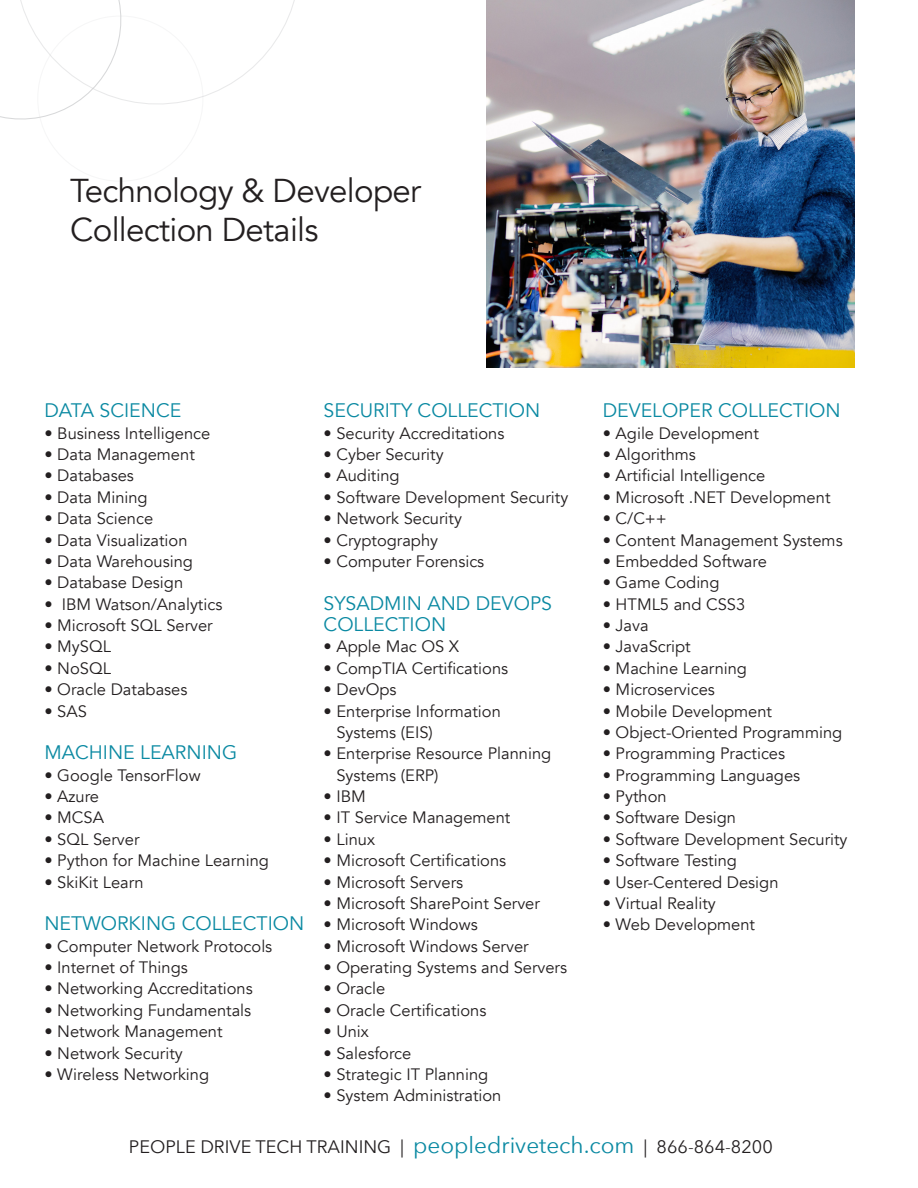
<style>
.page{position:relative;width:918px;height:1188px;background:#fff}
.page>*{position:absolute;margin:0;border:0;box-sizing:border-box;transform-origin:0 0}
.t1{font:33px/39px "Avenir";letter-spacing:-.02em;color:#231f20}
.t2{font:19.5px/21.3px "Avenir";color:#0a89a2}
.t3{font:18px "Avenir Next";color:#231f20}
.t4{font:16.5px/21.3px "Avenir";color:#231f20}
.s1{font-size:22.5px;color:#0a89a2}
</style>
<div class="page">
<img style="left:486px;top:0;width:369px;height:367px">
<svg style="left:0;top:0;width:295px;height:120px"></svg>
<p class="t1" style="left:70px;top:172px;width:353px">Technology &amp; Developer<br>Collection Details</p>
<p class="t2" style="left:44px;top:400px;width:138px">DATA SCIENCE</p>
<p class="t4" style="left:44px;top:423px;width:168px">• Business Intelligence</p>
<p class="t4" style="left:44px;top:444px;width:152px">• Data Management</p>
<p class="t4" style="left:44px;top:465px;width:91px">• Databases</p>
<p class="t4" style="left:44px;top:487px;width:105px">• Data Mining</p>
<p class="t4" style="left:44px;top:508px;width:110px">• Data Science</p>
<p class="t4" style="left:44px;top:530px;width:145px">• Data Visualization</p>
<p class="t4" style="left:44px;top:551px;width:150px">• Data Warehousing</p>
<p class="t4" style="left:44px;top:572px;width:140px">• Database Design</p>
<p class="t4" style="left:44px;top:594px;width:179px">• IBM Watson/Analytics</p>
<p class="t4" style="left:44px;top:615px;width:170px">• Microsoft SQL Server</p>
<p class="t4" style="left:44px;top:636px;width:68px">• MySQL</p>
<p class="t4" style="left:44px;top:658px;width:68px">• NoSQL</p>
<p class="t4" style="left:44px;top:679px;width:145px">• Oracle Databases</p>
<p class="t4" style="left:44px;top:701px;width:44px">• SAS</p>
<p class="t2" style="left:44px;top:742px;width:194px">MACHINE LEARNING</p>
<p class="t4" style="left:44px;top:765px;width:158px">• Google TensorFlow</p>
<p class="t4" style="left:44px;top:786px;width:56px">• Azure</p>
<p class="t4" style="left:44px;top:807px;width:61px">• MCSA</p>
<p class="t4" style="left:44px;top:829px;width:97px">• SQL Server</p>
<p class="t4" style="left:44px;top:850px;width:226px">• Python for Machine Learning</p>
<p class="t4" style="left:44px;top:872px;width:101px">• SkiKit Learn</p>
<p class="t2" style="left:44px;top:913px;width:261px">NETWORKING COLLECTION</p>
<p class="t4" style="left:44px;top:936px;width:229px">• Computer Network Protocols</p>
<p class="t4" style="left:44px;top:957px;width:145px">• Internet of Things</p>
<p class="t4" style="left:44px;top:978px;width:210px">• Networking Accreditations</p>
<p class="t4" style="left:44px;top:1000px;width:208px">• Networking Fundamentals</p>
<p class="t4" style="left:44px;top:1021px;width:180px">• Network Management</p>
<p class="t4" style="left:44px;top:1043px;width:140px">• Network Security</p>
<p class="t4" style="left:44px;top:1064px;width:166px">• Wireless Networking</p>
<p class="t2" style="left:324px;top:400px;width:218px">SECURITY COLLECTION</p>
<p class="t4" style="left:324px;top:423px;width:182px">• Security Accreditations</p>
<p class="t4" style="left:324px;top:444px;width:122px">• Cyber Security</p>
<p class="t4" style="left:324px;top:465px;width:78px">• Auditing</p>
<p class="t4" style="left:324px;top:487px;width:246px">• Software Development Security</p>
<p class="t4" style="left:324px;top:508px;width:140px">• Network Security</p>
<p class="t4" style="left:324px;top:530px;width:116px">• Cryptography</p>
<p class="t4" style="left:324px;top:551px;width:162px">• Computer Forensics</p>
<p class="t2" style="left:324px;top:593px;width:230px">SYSADMIN AND DEVOPS<br>COLLECTION</p>
<p class="t4" style="left:324px;top:636px;width:137px">• Apple Mac OS X</p>
<p class="t4" style="left:324px;top:658px;width:186px">• CompTIA Certifications</p>
<p class="t4" style="left:324px;top:679px;width:75px">• DevOps</p>
<p class="t4" style="left:336px;top:701px;width:166px;text-indent:-13px">• Enterprise Information<br>Systems (EIS)</p>
<p class="t4" style="left:336px;top:743px;width:216px;text-indent:-13px">• Enterprise Resource Planning<br>Systems (ERP)</p>
<p class="t4" style="left:324px;top:786px;width:44px">• IBM</p>
<p class="t4" style="left:324px;top:807px;width:188px">• IT Service Management</p>
<p class="t4" style="left:324px;top:829px;width:53px">• Linux</p>
<p class="t4" style="left:324px;top:850px;width:184px">• Microsoft Certifications</p>
<p class="t4" style="left:324px;top:872px;width:141px">• Microsoft Servers</p>
<p class="t4" style="left:324px;top:893px;width:218px">• Microsoft SharePoint Server</p>
<p class="t4" style="left:324px;top:914px;width:156px">• Microsoft Windows</p>
<p class="t4" style="left:324px;top:936px;width:207px">• Microsoft Windows Server</p>
<p class="t4" style="left:324px;top:957px;width:245px">• Operating Systems and Servers</p>
<p class="t4" style="left:324px;top:978px;width:63px">• Oracle</p>
<p class="t4" style="left:324px;top:1000px;width:164px">• Oracle Certifications</p>
<p class="t4" style="left:324px;top:1021px;width:47px">• Unix</p>
<p class="t4" style="left:324px;top:1043px;width:89px">• Salesforce</p>
<p class="t4" style="left:324px;top:1064px;width:166px">• Strategic IT Planning</p>
<p class="t4" style="left:324px;top:1085px;width:179px">• System Administration</p>
<p class="t2" style="left:603px;top:400px;width:239px">DEVELOPER COLLECTION</p>
<p class="t4" style="left:603px;top:423px;width:158px">• Agile Development</p>
<p class="t4" style="left:603px;top:444px;width:95px">• Algorithms</p>
<p class="t4" style="left:603px;top:465px;width:164px">• Artificial Intelligence</p>
<p class="t4" style="left:603px;top:487px;width:229px">• Microsoft .NET Development</p>
<p class="t4" style="left:603px;top:508px;width:66px">• C/C++</p>
<p class="t4" style="left:603px;top:530px;width:241px">• Content Management Systems</p>
<p class="t4" style="left:603px;top:551px;width:166px">• Embedded Software</p>
<p class="t4" style="left:603px;top:572px;width:118px">• Game Coding</p>
<p class="t4" style="left:603px;top:594px;width:144px">• HTML5 and CSS3</p>
<p class="t4" style="left:603px;top:615px;width:47px">• Java</p>
<p class="t4" style="left:603px;top:636px;width:89px">• JavaScript</p>
<p class="t4" style="left:603px;top:658px;width:146px">• Machine Learning</p>
<p class="t4" style="left:603px;top:679px;width:114px">• Microservices</p>
<p class="t4" style="left:603px;top:701px;width:171px">• Mobile Development</p>
<p class="t4" style="left:603px;top:722px;width:241px">• Object-Oriented Programming</p>
<p class="t4" style="left:603px;top:743px;width:184px">• Programming Practices</p>
<p class="t4" style="left:603px;top:765px;width:199px">• Programming Languages</p>
<p class="t4" style="left:603px;top:786px;width:65px">• Python</p>
<p class="t4" style="left:603px;top:807px;width:135px">• Software Design</p>
<p class="t4" style="left:603px;top:829px;width:246px">• Software Development Security</p>
<p class="t4" style="left:603px;top:850px;width:136px">• Software Testing</p>
<p class="t4" style="left:603px;top:872px;width:177px">• User-Centered Design</p>
<p class="t4" style="left:603px;top:893px;width:115px">• Virtual Reality</p>
<p class="t4" style="left:603px;top:914px;width:154px">• Web Development</p>
<p class="t3" style="left:129px;top:1132px;width:645px">PEOPLE DRIVE TECH TRAINING | <span class="s1">peopledrivetech.com</span> | 866-864-8200</p>
</div>
